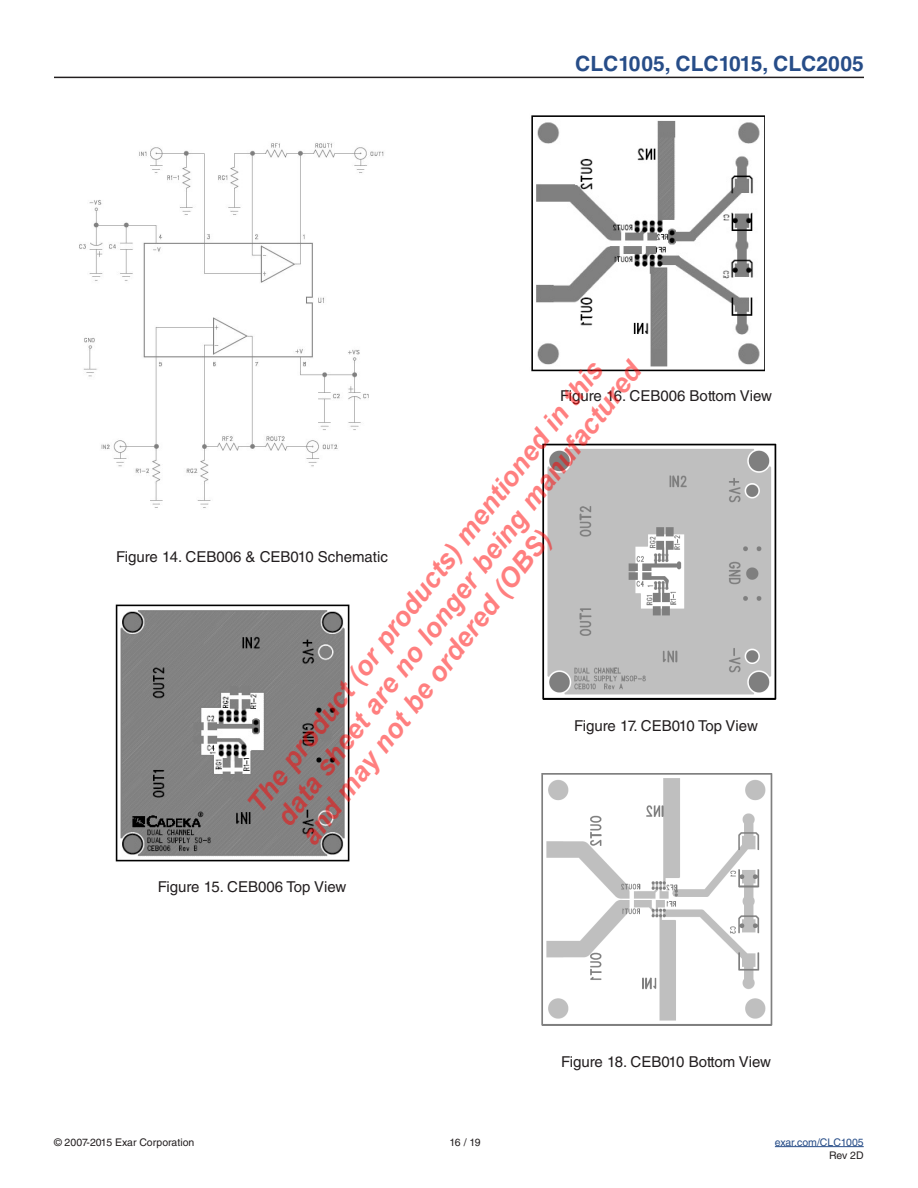
<style>
.page{position:relative;width:918px;height:1188px;background:#fff}
.page>*{position:absolute;margin:0;border:0;box-sizing:border-box;transform-origin:0 0}
.t1{font:italic 700 27px/31.2px "Arial";color:rgb(255 0 0/.5)}
.t2{font:700 21px "Helvetica LT Std";color:#274d88}
.t3{font:15px "Helvetica LT Std";color:#231f20}
.t4{font:10.5px "Helvetica LT Std";color:#231f20}
.t5{font:10.5px "Helvetica LT Std";color:#274d88}
</style>
<div class="page">
<hr style="left:775px;top:1146px;width:89px;height:1px;background:#274d88">
<img style="left:79px;top:143px;width:305px;height:365px">
<img style="left:115px;top:604px;width:235px;height:258px">
<img style="left:531px;top:115px;width:233px;height:257px">
<img style="left:542px;top:443px;width:235px;height:257px">
<img style="left:541px;top:773px;width:232px;height:253px">
<hr style="left:54px;top:77px;width:810px;height:1px;background:#231f20">
<h2 class="t2" style="left:575px;top:50px;width:290px">CLC1005, CLC1015, CLC2005</h2>
<h1 class="t1" style="left:240px;top:799px;width:587px;rotate:-52deg">The product (or products) mentioned in this data sheet are no longer being manufactured and may not be ordered (OBS)</h1>
<p class="t3" style="left:560px;top:387px;width:213px">Figure 16. CEB006 Bottom View</p>
<p class="t3" style="left:116px;top:548px;width:273px">Figure 14. CEB006 &amp; CEB010 Schematic</p>
<p class="t3" style="left:574px;top:717px;width:185px">Figure 17. CEB010 Top View</p>
<p class="t3" style="left:158px;top:878px;width:190px">Figure 15. CEB006 Top View</p>
<p class="t3" style="left:561px;top:1053px;width:211px">Figure 18. CEB010 Bottom View</p>
<p class="t4" style="left:54px;top:1136px;width:142px">© 2007-2015 Exar Corporation</p>
<p class="t4" style="left:450px;top:1136px;width:33px">16 / 19</p>
<p class="t5" style="left:775px;top:1136px;width:90px">exar.com/CLC1005</p>
<p class="t4" style="left:829px;top:1149px;width:36px">Rev 2D</p>
</div>
